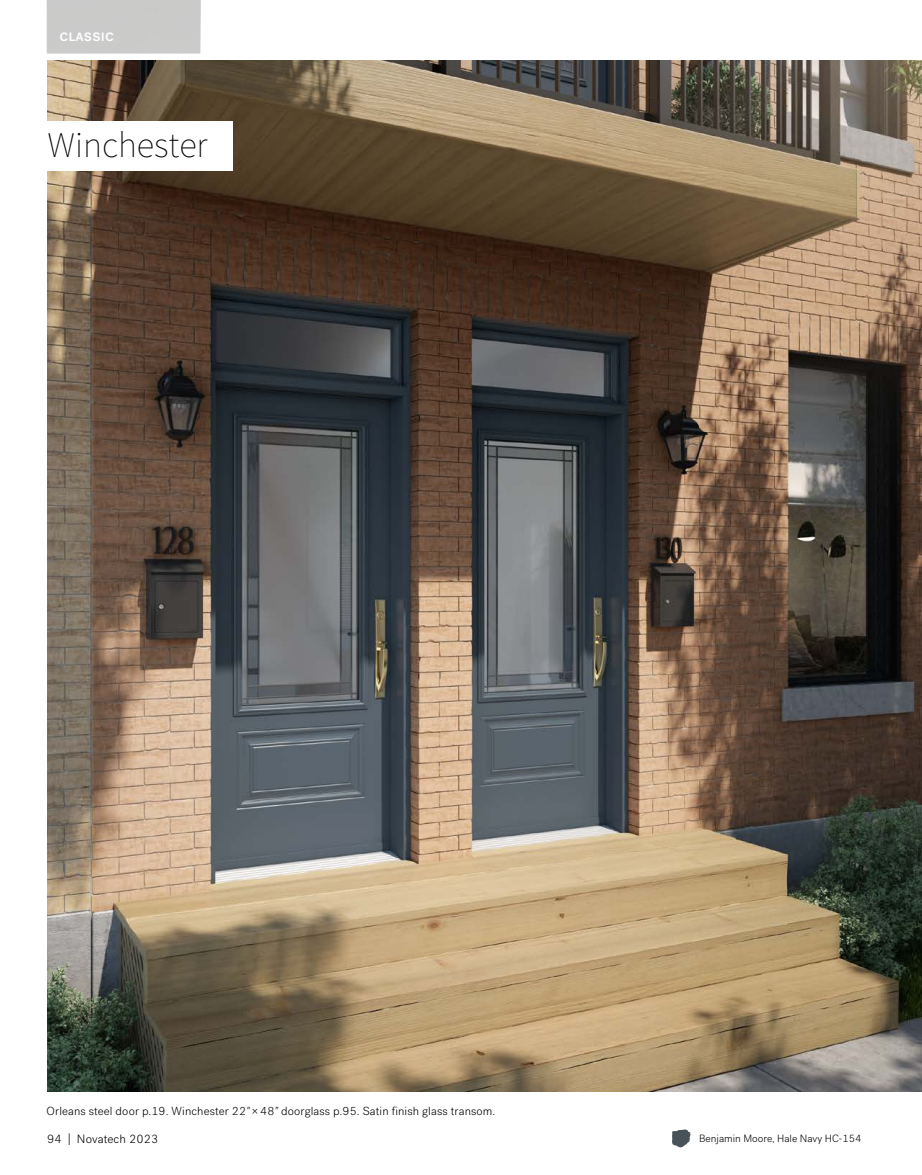
<style>
.page{position:relative;width:922px;height:1175px;background:#fff}
.page>*{position:absolute;margin:0;border:0;box-sizing:border-box;transform-origin:0 0}
.t1{font:200 36px "Source Sans Pro";color:#000}
.t2{font:500 15px "Post Grotesk";letter-spacing:.01em;color:#fff}
.t3{font:300 12px "Post Grotesk";letter-spacing:.01em;color:#000}
.t4{font:300 11.7px "Post Grotesk";letter-spacing:.01em;color:#000}
.t5{font:300 10.5px "Post Grotesk";color:#000}
.s1{font-style:italic}
</style>
<div class="page">
<div style="left:47px;top:0;width:154px;height:54px;background:#cacaca"></div>
<img style="left:47px;top:61px;width:874px;height:1030px">
<div style="left:0;top:121px;width:232px;height:50px;background:#fff"></div>
<svg style="left:672px;top:1129px;width:18px;height:18px"></svg>
<p class="t2" style="left:59px;top:26px;width:56px">CLASSIC</p>
<h1 class="t1" style="left:48px;top:124px;width:161px">Winchester</h1>
<p class="t4" style="left:47px;top:1104px;width:450px">Orleans steel door p.19. Winchester 22<span class="s1">"</span>×48<span class="s1">"</span> doorglass p.95. Satin finish glass transom.</p>
<p class="t3" style="left:47px;top:1132px;width:112px">94 | Novatech 2023</p>
<p class="t5" style="left:699px;top:1132px;width:164px">Benjamin Moore, Hale Navy HC-154</p>
</div>
